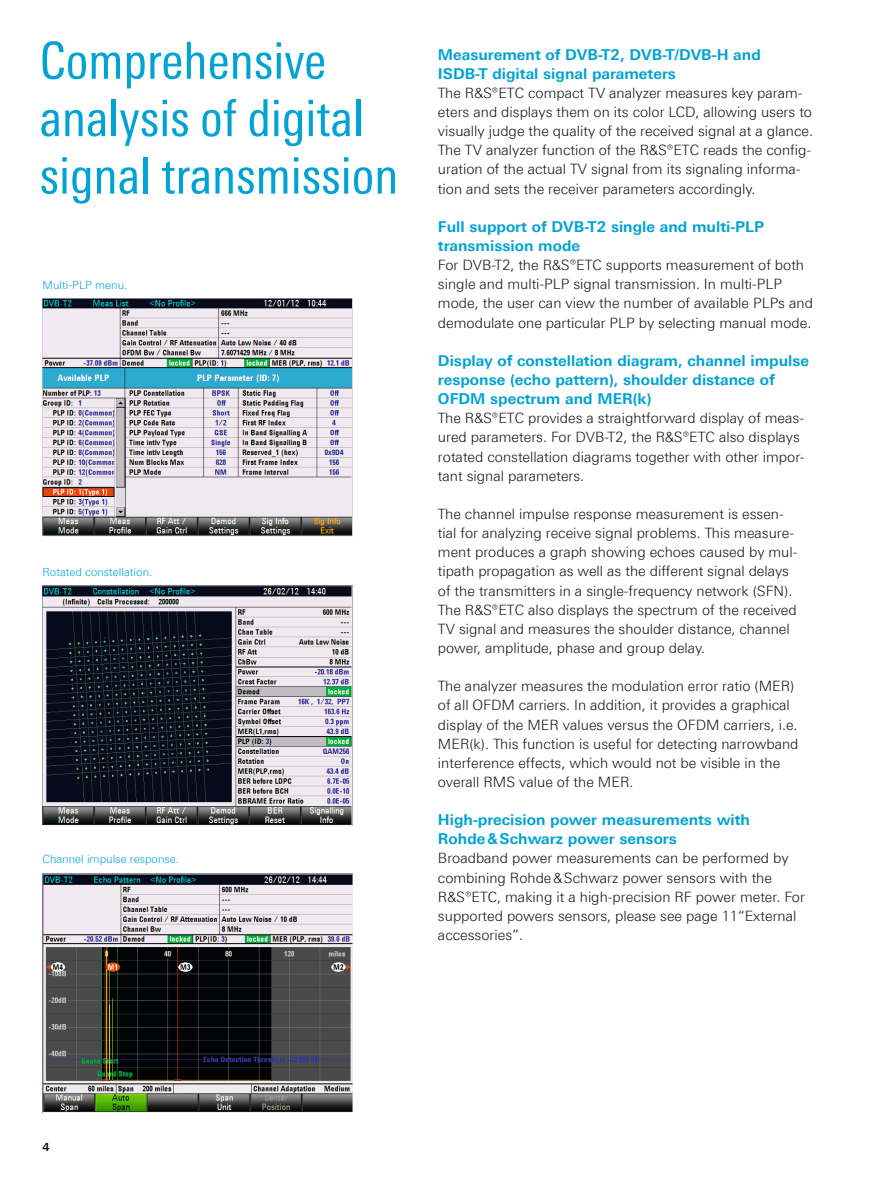
<style>
.page{position:relative;width:893px;height:1191px;background:#fff}
.page>*{position:absolute;margin:0;border:0;box-sizing:border-box;transform-origin:0 0}
.t1{font:51px/57.4px "Linotype Univers 420 Cn";color:#00a3d3}
.t2{font:700 15px/19.2px "Linotype Univers 630";color:#00a3d3}
.t3{font:300 14.25px/19.2px "Linotype Univers 330";color:#131413}
.t4{font:300 11.25px "Linotype Univers 330";color:#00a3d3}
.t5{font:700 11.25px "Linotype Univers 630";color:#131413}
</style>
<div class="page">
<img style="left:43px;top:586px;width:310px;height:239px">
<img style="left:43px;top:873px;width:310px;height:239px">
<img style="left:43px;top:299px;width:310px;height:237px">
<h1 class="t1" style="left:40px;top:32px;width:360px">Comprehensive analysis of digital signal transmission</h1>
<p class="t4" style="left:43px;top:279px;width:86px">Multi-PLP menu.</p>
<p class="t4" style="left:43px;top:566px;width:111px">Rotated constellation.</p>
<p class="t4" style="left:43px;top:853px;width:138px">Channel impulse response.</p>
<p class="t2" style="left:438px;top:45px;width:324px">Measurement of DVB-T2, DVB-T/DVB-H and<br>ISDB-T digital signal parameters</p>
<p class="t3" style="left:438px;top:83px;width:377px">The R&amp;S®ETC compact TV analyzer measures key param&shy;eters and displays them on its color LCD, allowing users to visually judge the quality of the received signal at a glance.<br>The TV analyzer function of the R&amp;S®ETC reads the config&shy;uration of the actual TV signal from its signaling informa&shy;tion and sets the receiver parameters accordingly.</p>
<p class="t2" style="left:438px;top:217px;width:328px">Full support of DVB-T2 single and multi-PLP transmission mode</p>
<p class="t3" style="left:438px;top:255px;width:376px">For DVB-T2, the R&amp;S®ETC supports measurement of both single and multi-PLP signal transmission. In multi-PLP mode, the user can view the number of available PLPs and demodulate one particular PLP by selecting manual mode.</p>
<p class="t2" style="left:438px;top:351px;width:373px">Display of constellation diagram, channel impulse response (echo pattern), shoulder distance of<br>OFDM spectrum and MER(k)</p>
<p class="t3" style="left:438px;top:408px;width:368px">The R&amp;S®ETC provides a straightforward display of meas&shy;ured parameters. For DVB-T2, the R&amp;S®ETC also displays rotated constellation diagrams together with other impor&shy;tant signal parameters.</p>
<p class="t3" style="left:438px;top:504px;width:361px">The channel impulse response measurement is essen&shy;tial for analyzing receive signal problems. This measure&shy;ment produces a graph showing echoes caused by mul&shy;tipath propagation as well as the different signal delays of the transmitters in a single-frequency network (SFN).<br>The R&amp;S®ETC also displays the spectrum of the received TV signal and measures the shoulder distance, channel power, amplitude, phase and group delay.</p>
<p class="t3" style="left:438px;top:676px;width:362px">The analyzer measures the modulation error ratio (MER) of all OFDM carriers. In addition, it provides a graphical display of the MER values versus the OFDM carriers, i.e.<br>MER(k). This function is useful for detecting narrowband interference effects, which would not be visible in the overall RMS value of the MER.</p>
<p class="t2" style="left:438px;top:810px;width:314px">High-precision power measurements with<br>Rohde&amp;Schwarz power sensors</p>
<p class="t3" style="left:438px;top:848px;width:368px">Broadband power measurements can be performed by combining Rohde&amp;Schwarz power sensors with the R&amp;S®ETC, making it a high-precision RF power meter. For supported powers sensors, please see page 11“External accessories”.</p>
<p class="t5" style="left:43px;top:1139px;width:9px">4</p>
</div>
